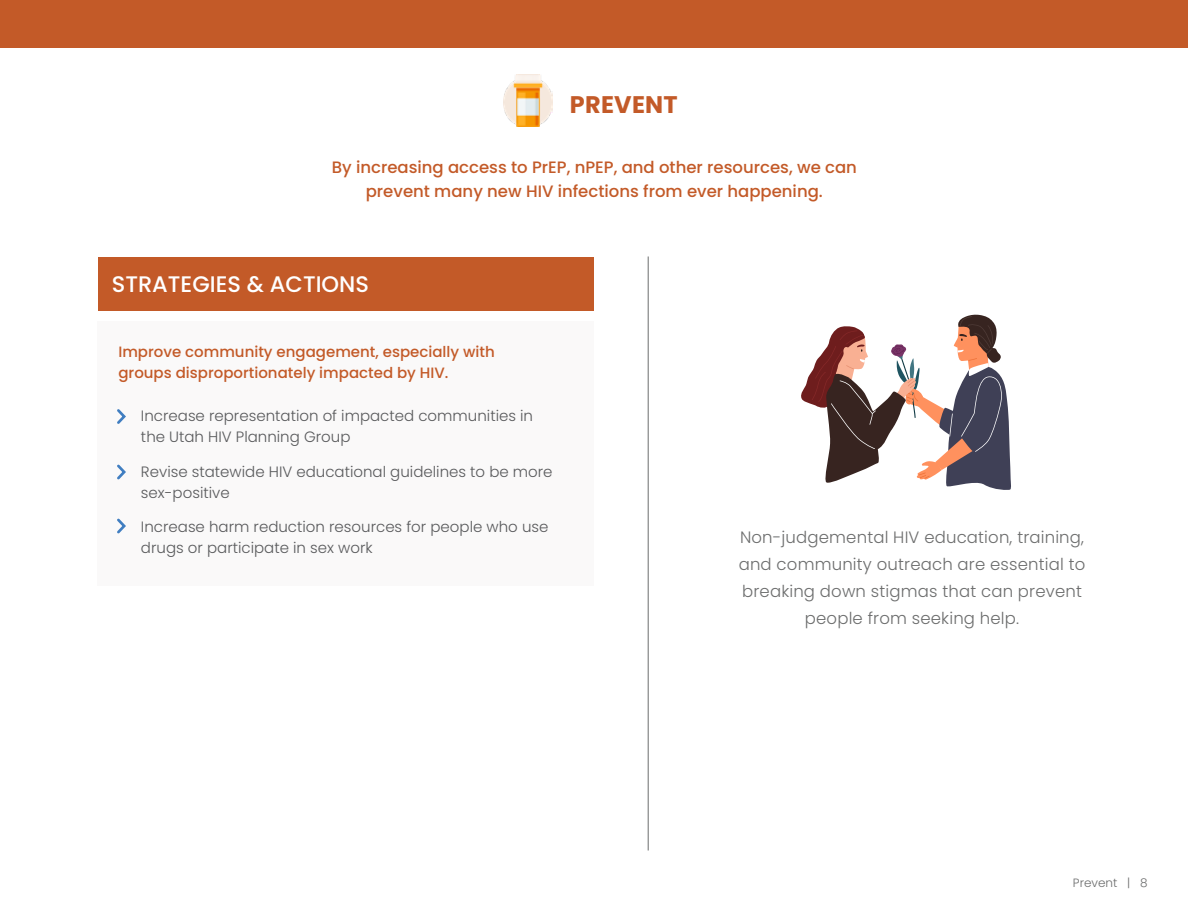
<style>
.page{position:relative;width:1188px;height:918px;background:#fff}
.page>*{position:absolute;margin:0;border:0;box-sizing:border-box;transform-origin:0 0}
.t1{font:700 24px "Poppins";letter-spacing:.01em;color:#c35a28}
.t2{font:500 22.5px "Poppins";color:#fff}
.t3{font:300 16.5px/27px "Poppins";letter-spacing:.01em;color:#6c6d6d;text-align:center}
.t4{font:500 16.5px/24px "Poppins";color:#c35a28;text-align:center}
.t5{font:300 15px/21px "Poppins";color:#58595b}
.t6{font:500 15px/21px "Poppins";color:#c35a28}
.t7{font:300 12px "Poppins";color:#6c6d6d}
</style>
<div class="page">
<svg style="left:801px;top:315px;width:210px;height:175px"></svg>
<img style="left:503px;top:75px;width:49px;height:51px">
<hr style="left:648px;top:256px;width:1px;height:594px;background:#6c6d6d">
<div style="left:0;top:0;width:1188px;height:47px;background:#c35a28"></div>
<div style="left:98px;top:257px;width:496px;height:54px;background:#c35a28"></div>
<div style="left:97px;top:321px;width:497px;height:265px;background:#faf9f9"></div>
<svg style="left:117px;top:409px;width:9px;height:15px"></svg>
<svg style="left:117px;top:464px;width:9px;height:16px"></svg>
<svg style="left:117px;top:518px;width:9px;height:16px"></svg>
<h1 class="t1" style="left:570px;top:90px;width:109px">PREVENT</h1>
<p class="t4" style="left:332px;top:155px;width:527px">By increasing access to PrEP, nPEP, and other resources, we can prevent many new HIV infections from ever happening.</p>
<h2 class="t2" style="left:112px;top:271px;width:259px">STRATEGIES &amp; ACTIONS</h2>
<p class="t6" style="left:118px;top:341px;width:378px">Improve community engagement, especially with groups disproportionately impacted by HIV.</p>
<p class="t5" style="left:141px;top:405px;width:394px">Increase representation of impacted communities in the Utah HIV Planning Group</p>
<p class="t5" style="left:141px;top:461px;width:413px">Revise statewide HIV educational guidelines to be more sex-positive</p>
<p class="t5" style="left:141px;top:516px;width:409px">Increase harm reduction resources for people who use drugs or participate in sex work</p>
<p class="t3" style="left:739px;top:524px;width:348px">Non-judgemental HIV education, training, and community outreach are essential to breaking down stigmas that can prevent people from seeking help.</p>
<p class="t7" style="left:1073px;top:876px;width:76px">Prevent | 8</p>
</div>
